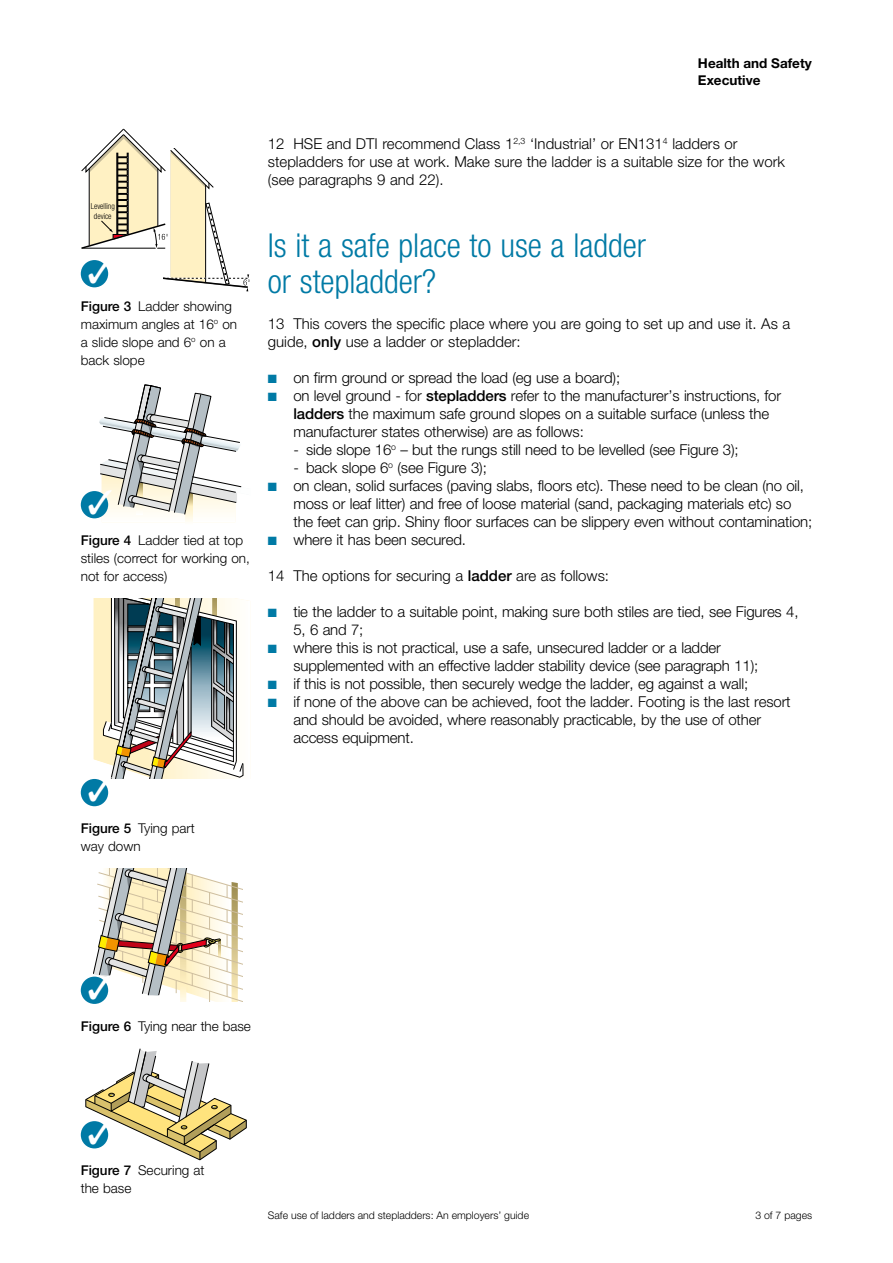
<style>
.page{position:relative;width:893px;height:1263px;background:#fff}
.page>*{position:absolute;margin:0;border:0;box-sizing:border-box;transform-origin:0 0}
.t1{font:300 condensed 33px/36px "Helvetica Neue";color:#007aa5}
.t2{font:300 15px/18px "Helvetica Neue";letter-spacing:-.01em;color:#000}
.t3{font:300 13.5px/18px "Helvetica Neue";color:#000}
.t4{font:700 13.5px/16.5px "Helvetica Neue";color:#000}
.t5{font:12px "Zapf Dingbats ITC";color:#007aa5}
.t6{font:300 10.5px "Helvetica Neue";color:#000}
.t7{font:300 condensed 8.25px/9.9px "Helvetica Neue";color:#000;text-align:center;scale:.95 1}
.s1{font-weight:500}
</style>
<div class="page">
<div style="left:186px;top:484px;width:6px;height:41px;background:#fffdf8"></div>
<div style="left:81px;top:491px;width:27px;height:27px;background:#007aa5;border-radius:50%"></div>
<div style="left:81px;top:779px;width:27px;height:27px;background:#007aa5;border-radius:50%"></div>
<div style="left:81px;top:976px;width:27px;height:28px;background:#007aa5;border-radius:50%"></div>
<div style="left:81px;top:1121px;width:27px;height:27px;background:#007aa5;border-radius:50%"></div>
<svg style="left:81px;top:128px;width:169px;height:163px"></svg>
<svg style="left:89px;top:384px;width:153px;height:138px"></svg>
<svg style="left:89px;top:599px;width:159px;height:203px"></svg>
<svg style="left:89px;top:869px;width:153px;height:133px"></svg>
<svg style="left:85px;top:1048px;width:162px;height:112px"></svg>
<p class="t4" style="left:698px;top:55px;width:115px">Health and Safety<br>Executive</p>
<p class="t7" style="left:91px;top:201px;width:27px">Levelling device</p>
<p class="t3" style="left:81px;top:297px;width:158px"><span class="s1">Figure 3</span> Ladder showing maximum angles at 1 6<sup>o</sup> on a slide slope and 6<sup>o</sup> on a back slope</p>
<p class="t3" style="left:81px;top:531px;width:171px"><span class="s1">Figure 4</span> Ladder tied at top stiles (correct for working on, not for access)</p>
<p class="t2" style="left:268px;top:134px;width:518px">1 2 HSE and DTI recommend Class 1 <sup>2,3</sup> ‘Industrial’ or EN1 31 <sup>4</sup> ladders or stepladders for use at work. Make sure the ladder is a suitable size for the work (see paragraphs 9 and 22).</p>
<h1 class="t1" style="left:268px;top:227px;width:380px">Is it a safe place to use a ladder or stepladder?</h1>
<p class="t2" style="left:268px;top:314px;width:524px">1 3 This covers the specific place where you are going to set up and use it. As a guide, <span class="s1">only</span> use a ladder or stepladder:</p>
<p class="t2" style="left:293px;top:368px;width:489px">on firm ground or spread the load (eg use a board);<br>on level ground - for <span class="s1">stepladders</span> refer to the manufacturer’s instructions, for <span class="s1">ladders</span> the maximum safe ground slopes on a suitable surface (unless the manufacturer states otherwise) are as follows:</p>
<p class="t2" style="left:293px;top:440px;width:447px">- side slope 1 6<sup>o</sup> – but the rungs still need to be levelled (see Figure 3);</p>
<p class="t2" style="left:293px;top:458px;width:520px">- back slope 6<sup>o</sup> (see Figure 3);<br>on clean, solid surfaces (paving slabs, floors etc). These need to be clean (no oil, moss or leaf litter) and free of loose material (sand, packaging materials etc) so the feet can grip. Shiny floor surfaces can be slippery even without contamination; where it has been secured.</p>
<p class="t2" style="left:268px;top:566px;width:343px">1 4 The options for securing a <span class="s1">ladder</span> are as follows:</p>
<p class="t2" style="left:293px;top:602px;width:507px">tie the ladder to a suitable point, making sure both stiles are tied, see Figures 4, 5, 6 and 7;<br>where this is not practical, use a safe, unsecured ladder or a ladder supplemented with an effective ladder stability device (see paragraph 11 );<br>if this is not possible, then securely wedge the ladder, eg against a wall;<br>if none of the above can be achieved, foot the ladder. Footing is the last resort and should be avoided, where reasonably practicable, by the use of other access equipment.</p>
<p class="t5" style="left:268px;top:481px;width:11px">■</p>
<p class="t5" style="left:268px;top:535px;width:11px">■</p>
<p class="t5" style="left:268px;top:607px;width:11px">■</p>
<p class="t5" style="left:268px;top:643px;width:11px">■</p>
<p class="t3" style="left:81px;top:819px;width:116px"><span class="s1">Figure 5</span> Tying part way down</p>
<p class="t3" style="left:81px;top:1017px;width:172px"><span class="s1">Figure 6</span> Tying near the base</p>
<p class="t3" style="left:81px;top:1161px;width:125px"><span class="s1">Figure 7</span> Securing at the base</p>
<p class="t6" style="left:268px;top:1209px;width:263px">Safe use of ladders and stepladders: An employers’ guide</p>
<p class="t6" style="left:764px;top:1209px;width:50px">of 7 pages</p>
</div>
